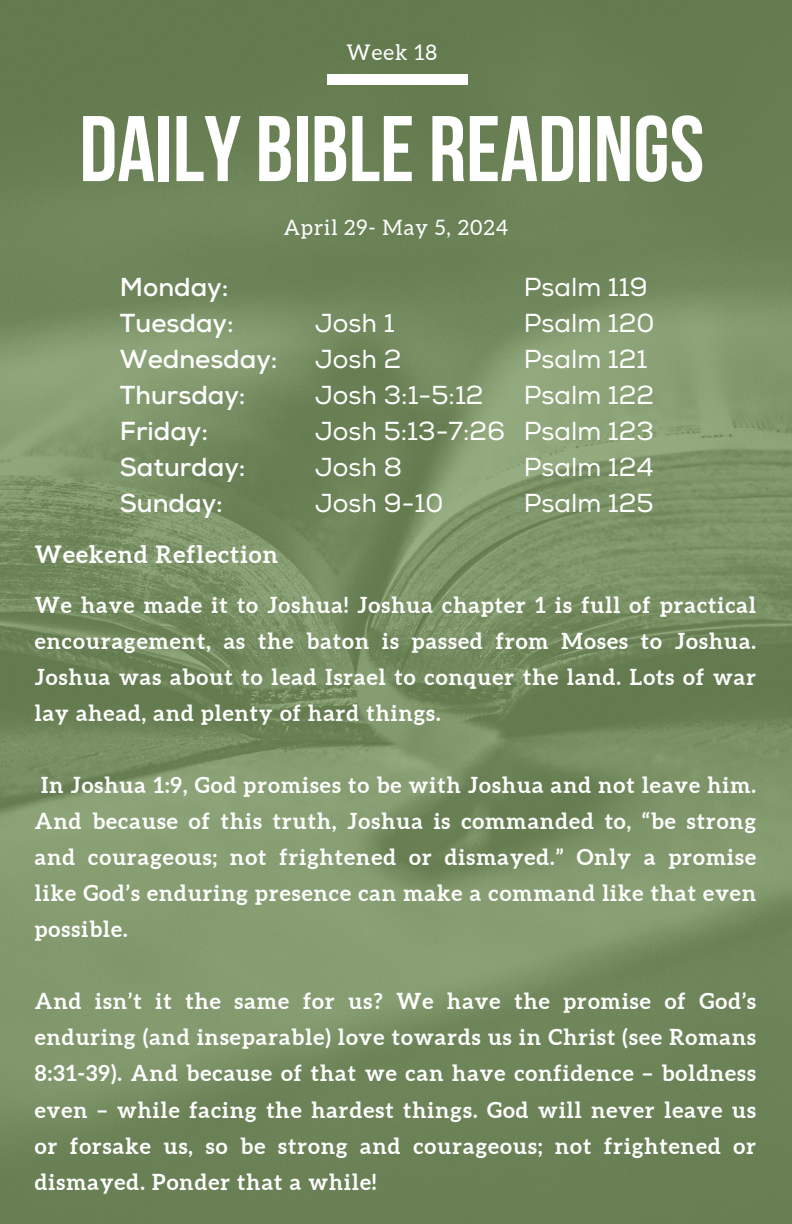
<style>
.page{position:relative;width:792px;height:1224px;background:#fff}
.page>*{position:absolute;margin:0;border:0;box-sizing:border-box;transform-origin:0 0}
.t1{font:700 93px "Bebas Neue";color:#fff}
.t2{font:26px/36px "Nexa";color:#fff}
.t3{font:700 26px/36px "Nexa";color:#fff}
.t4{font:700 23.8px "Aleo";letter-spacing:.05em;color:#fff}
.t5{font:700 22px/36px "Aleo";letter-spacing:.05em;color:#fff;text-align:justify}
.t6{font:21.6px "Aleo";letter-spacing:.05em;color:#fff}
.t7{font:21.2px "Aleo";letter-spacing:.05em;color:#fff}
</style>
<div class="page">
<img style="left:0;top:0;width:792px;height:1224px">
<div style="left:327px;top:74px;width:141px;height:11px;background:#fff"></div>
<p class="t6" style="left:347px;top:40px;width:92px">Week 18</p>
<h3 class="t1" style="left:79px;top:111px;width:626px">DAILY BIBLE READINGS</h3>
<h2 class="t7" style="left:284px;top:216px;width:226px">April 29- May 5, 2024</h2>
<h4 class="t3" style="left:120px;top:270px;width:159px">Monday:<br>Tuesday:<br>Wednesday:<br>Thursday:<br>Friday:<br>Saturday:<br>Sunday:</h4>
<h4 class="t2" style="left:524px;top:270px;width:132px">Psalm 119<br>Psalm 120<br>Psalm 121<br>Psalm 122<br>Psalm 123<br>Psalm 124<br>Psalm 125</h4>
<h4 class="t2" style="left:315px;top:306px;width:192px">Josh 1<br>Josh 2<br>Josh 3:1-5:12<br>Josh 5:13-7:26<br>Josh 8<br>Josh 9-10</h4>
<h1 class="t4" style="left:35px;top:541px;width:245px">Weekend Reflection</h1>
<p class="t5" style="left:35px;top:587px;width:723px">We have made it to Joshua! Joshua chapter 1 is full of practical encouragement, as the baton is passed from Moses to Joshua.<br>Joshua was about to lead Israel to conquer the land. Lots of war lay ahead, and plenty of hard things.</p>
<h2 class="t5" style="left:35px;top:767px;width:723px">In Joshua 1:9, God promises to be with Joshua and not leave him.<br>And because of this truth, Joshua is commanded to, “be strong and courageous; not frightened or dismayed.” Only a promise like God’s enduring presence can make a command like that even possible.</h2>
<h3 class="t5" style="left:35px;top:983px;width:723px">And isn’t it the same for us? We have the promise of God’s enduring (and inseparable) love towards us in Christ (see Romans 8:31-39). And because of that we can have confidence – boldness even – while facing the hardest things. God will never leave us or forsake us, so be strong and courageous; not frightened or dismayed. Ponder that a while!</h3>
</div>
